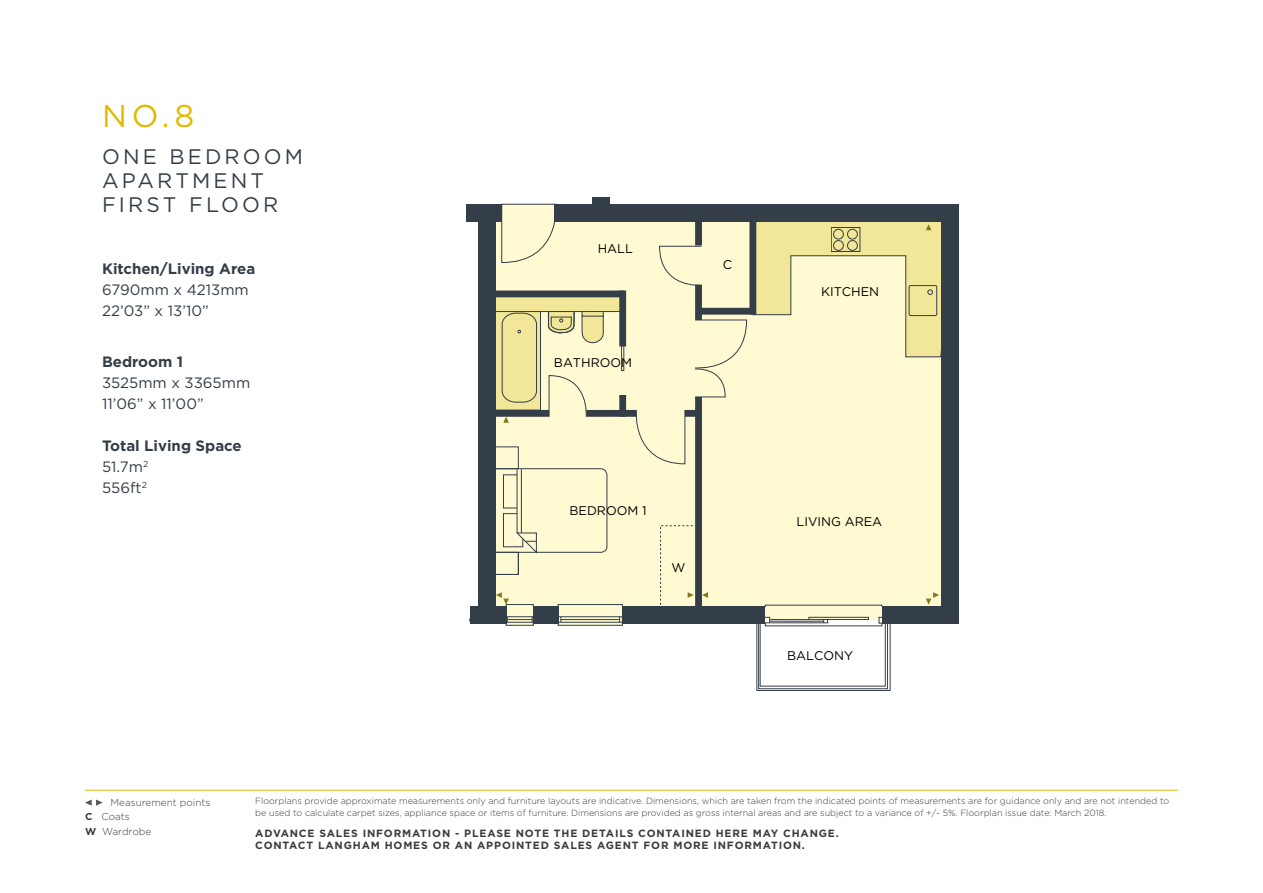
<style>
.page{position:relative;width:1263px;height:893px;background:#fff}
.page>*{position:absolute;margin:0;border:0;box-sizing:border-box;transform-origin:0 0}
.t1{font:31.5px "Gotham";color:#e2b900}
.t2{font:21px/24px "Gotham";letter-spacing:.15em;color:#343e48}
.t3{font:700 15px/21px "Gotham";color:#343e48}
.t4{font:15px/21px "Gotham";color:#343e48}
.t5{font:12.6px "Gotham";color:#000}
.t6{font:700 10.5px/12px "Gotham";letter-spacing:.08em;color:#3c3c3b}
.t7{font:300 10.05px/14.4px "Gotham";color:#3c3c3b}
.t8{font:300 9px/12px "Gotham";color:#3c3c3b}
.s1{font-weight:400}
.s2{font-weight:700}
</style>
<div class="page">
<div style="left:496px;top:222px;width:445px;height:384px;background:#fffad2"></div>
<div style="left:495px;top:447px;width:24px;height:22px;border:1px solid #343e48"></div>
<svg style="left:496px;top:468px;width:111px;height:107px;background:#f3efca"></svg>
<svg style="left:496px;top:312px;width:45px;height:98px;background:#e2d992"></svg>
<svg style="left:547px;top:312px;width:58px;height:33px;background:#ded8a4"></svg>
<div style="left:493px;top:296px;width:131px;height:16px;background:#f2e799"></div>
<div style="left:493px;top:296px;width:131px;height:16px;border:1px solid #343e48"></div>
<svg style="left:557px;top:604px;width:66px;height:22px"></svg>
<svg style="left:548px;top:375px;width:42px;height:42px;background:#f3efca"></svg>
<svg style="left:659px;top:246px;width:43px;height:43px;background:#f4f0ca"></svg>
<svg style="left:694px;top:319px;width:53px;height:79px;background:#f5f0cb"></svg>
<svg style="left:756px;top:604px;width:135px;height:87px"></svg>
<svg style="left:501px;top:204px;width:60px;height:59px;background:#f4f0ca"></svg>
<div style="left:621px;top:324px;width:3px;height:47px;border:1px solid #343e48"></div>
<svg style="left:632px;top:409px;width:54px;height:56px;background:#f5f1cb"></svg>
<div style="left:695px;top:397px;width:7px;height:219px;background:#343e48"></div>
<div style="left:695px;top:285px;width:7px;height:35px;background:#343e48"></div>
<div style="left:695px;top:210px;width:7px;height:35px;background:#343e48"></div>
<div style="left:749px;top:221px;width:7px;height:94px;background:#343e48"></div>
<div style="left:489px;top:290px;width:135px;height:7px;background:#343e48"></div>
<div style="left:586px;top:410px;width:50px;height:7px;background:#343e48"></div>
<div style="left:697px;top:308px;width:56px;height:7px;background:#343e48"></div>
<div style="left:619px;top:291px;width:7px;height:55px;background:#343e48"></div>
<div style="left:619px;top:395px;width:7px;height:22px;background:#343e48"></div>
<div style="left:489px;top:410px;width:60px;height:7px;background:#343e48"></div>
<div style="left:685px;top:410px;width:15px;height:7px;background:#343e48"></div>
<div style="left:470px;top:606px;width:36px;height:18px;background:#343e48"></div>
<div style="left:533px;top:606px;width:25px;height:18px;background:#343e48"></div>
<div style="left:622px;top:606px;width:143px;height:18px;background:#343e48"></div>
<div style="left:882px;top:606px;width:76px;height:18px;background:#343e48"></div>
<div style="left:466px;top:204px;width:36px;height:18px;background:#343e48"></div>
<div style="left:555px;top:204px;width:392px;height:18px;background:#343e48"></div>
<div style="left:592px;top:197px;width:18px;height:15px;background:#343e48"></div>
<div style="left:478px;top:208px;width:18px;height:407px;background:#343e48"></div>
<div style="left:941px;top:204px;width:17px;height:413px;background:#343e48"></div>
<svg style="left:702px;top:592px;width:6px;height:6px"></svg>
<div style="left:660px;top:525px;width:35px;height:81px;background:#fffad2"></div>
<svg style="left:753px;top:222px;width:188px;height:135px;background:#f0e9b2"></svg>
<svg style="left:926px;top:592px;width:13px;height:13px"></svg>
<svg style="left:503px;top:417px;width:6px;height:6px"></svg>
<svg style="left:496px;top:592px;width:42px;height:34px"></svg>
<svg style="left:85px;top:799px;width:18px;height:7px"></svg>
<hr style="left:85px;top:790px;width:1093px;height:1px;background:#e2b900">
<h1 class="t1" style="left:102px;top:96px;width:94px">NO.8</h1>
<h2 class="t2" style="left:102px;top:144px;width:203px">ONE BEDROOM<br>APARTMENT<br>FIRST FLOOR</h2>
<h3 class="t3" style="left:102px;top:258px;width:155px">Kitchen/Living Area</h3>
<h3 class="t4" style="left:102px;top:279px;width:148px">6790mm x 4213mm<br>22’03” x 13’10”</h3>
<h3 class="t3" style="left:102px;top:351px;width:83px">Bedroom 1</h3>
<h3 class="t4" style="left:102px;top:372px;width:150px">3525mm x 3365mm<br>11’06” x 11’00”</h3>
<h3 class="t3" style="left:102px;top:435px;width:141px">Total Living Space<br><span class="s1">51.7m</span><sup>2<br></sup><span class="s1">556ft</span><sup>2</sup></h3>
<h3 class="t5" style="left:598px;top:240px;width:37px">HALL</h3>
<h3 class="t5" style="left:554px;top:354px;width:80px">BATHROOM</h3>
<h3 class="t5" style="left:723px;top:256px;width:11px">C</h3>
<h3 class="t5" style="left:569px;top:502px;width:79px">BEDROOM 1</h3>
<h3 class="t5" style="left:671px;top:559px;width:15px">W</h3>
<h3 class="t5" style="left:821px;top:284px;width:60px">KITCHEN</h3>
<h3 class="t5" style="left:796px;top:513px;width:87px">LIVING AREA</h3>
<h3 class="t5" style="left:787px;top:648px;width:67px">BALCONY</h3>
<p class="t7" style="left:85px;top:795px;width:127px;text-indent:26px">Measurement points<br><span class="s2">C</span> Coats<br><span class="s2">W</span> Wardrobe</p>
<p class="t8" style="left:255px;top:795px;width:915px">Floorplans provide approximate measurements only and furniture layouts are indicative. Dimensions, which are taken from the indicated points of measurements are for guidance only and are not intended to be used to calculate carpet sizes, appliance space or items of furniture. Dimensions are provided as gross internal areas and are subject to a variance of +/- 5%. Floorplan issue date: March 2018.</p>
<p class="t6" style="left:255px;top:827px;width:585px">ADVANCE SALES INFORMATION - PLEASE NOTE THE DETAILS CONTAINED HERE MAY CHANGE.<br>CONTACT LANGHAM HOMES OR AN APPOINTED SALES AGENT FOR MORE INFORMATION.</p>
</div>
